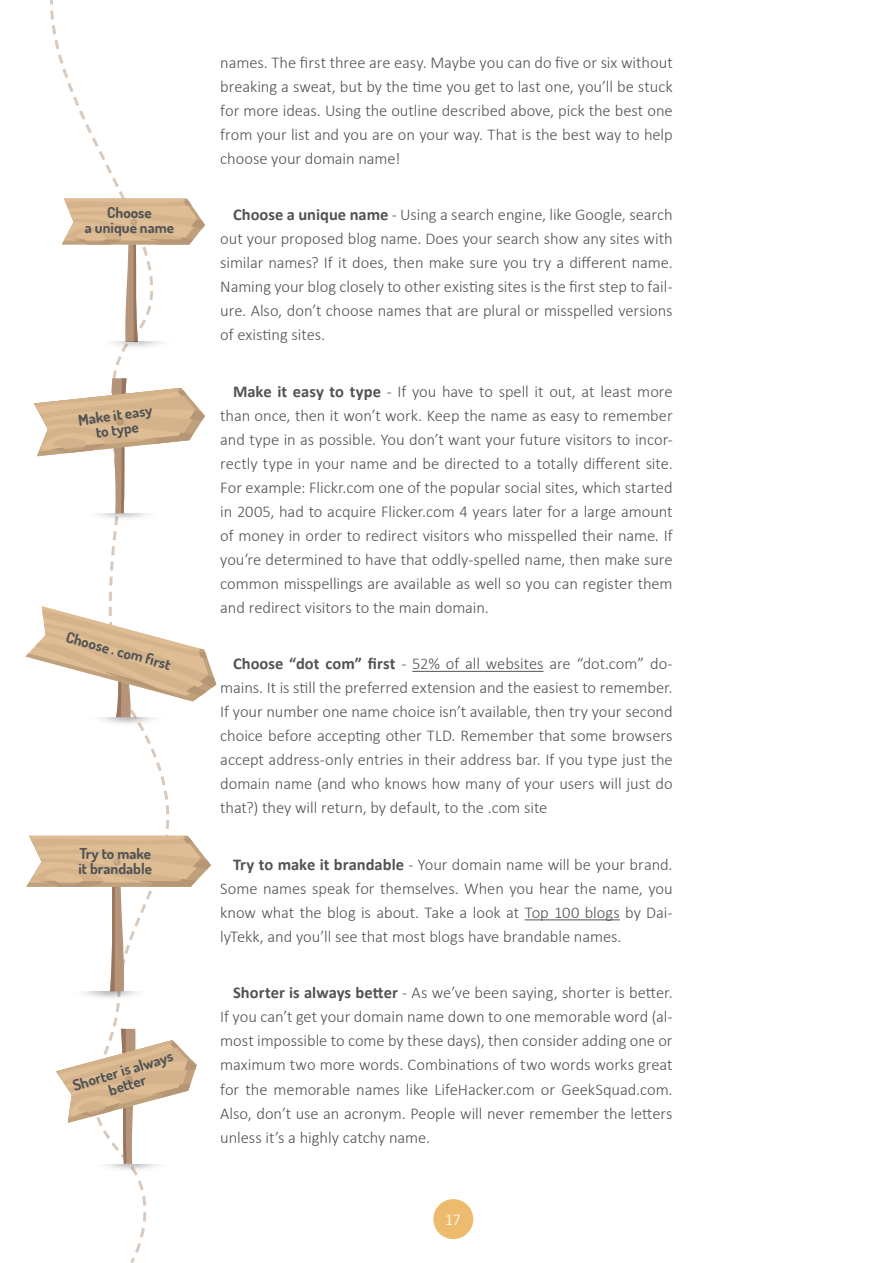
<style>
.page{position:relative;width:893px;height:1263px;background:#fff}
.page>*{position:absolute;margin:0;border:0;box-sizing:border-box;transform-origin:0 0}
.t1{font:300 16.5px/24px "Calibri";letter-spacing:-.005em;color:#515254;text-align:justify}
.t2{font:300 16.5px "Calibri";color:#fff}
.t3{font:700 15px/15px "Dosis";color:#515254;text-align:center}
.s1{font-weight:700}
</style>
<div class="page">
<div style="left:433px;top:1199px;width:40px;height:40px;background:#ecbb6e;border-radius:50%"></div>
<svg style="left:56px;top:1003px;width:141px;height:250px"></svg>
<svg style="left:25px;top:525px;width:191px;height:466px"></svg>
<div style="left:120px;top:651px;width:6px;height:7px;background:#d4b38c;border-radius:2px"></div>
<svg style="left:34px;top:4px;width:171px;height:509px"></svg>
<hr style="left:412px;top:671px;width:131px;height:1px;background:#515254">
<hr style="left:525px;top:919px;width:95px;height:1px;background:#515254">
<img style="left:85px;top:1164px;width:94px;height:11px">
<img style="left:84px;top:991px;width:54px;height:7px">
<img style="left:80px;top:717px;width:95px;height:11px">
<img style="left:98px;top:513px;width:49px;height:11px">
<img style="left:89px;top:342px;width:95px;height:11px">
<p class="t3" style="left:85px;top:205px;width:91px">Choose<br>a unique name</p>
<p class="t3" style="left:77px;top:412px;width:76px;rotate:-8deg">Make it easy to type</p>
<p class="t3" style="left:69px;top:629px;width:109px;rotate:15deg">Choose . com fi rst</p>
<p class="t3" style="left:78px;top:846px;width:75px;text-align:left">Try to make it brandable</p>
<p class="t3" style="left:71px;top:1078px;width:105px;rotate:-17deg">Shorter is always better</p>
<p class="t1" style="left:220px;top:50px;width:454px">names. The first three are easy. Maybe you can do five or six without breaking a sweat, but by the time you get to last one, you’ll be stuck for more ideas. Using the outline described above, pick the best one from your list and you are on your way. That is the best way to help choose your domain name!</p>
<p class="t1" style="left:220px;top:203px;width:454px;text-indent:13px"><span class="s1">Choose a unique name</span> - Using a search engine, like Google, search out your proposed blog name. Does your search show any sites with similar names? If it does, then make sure you try a different name.<br>Naming your blog closely to other existing sites is the first step to fail&shy;ure. Also, don’t choose names that are plural or misspelled versions of existing sites.</p>
<p class="t1" style="left:220px;top:379px;width:454px;text-indent:13px"><span class="s1">Make it easy to type</span> - If you have to spell it out, at least more than once, then it won’t work. Keep the name as easy to remember and type in as possible. You don’t want your future visitors to incor&shy;rectly type in your name and be directed to a totally different site.<br>For example: Flickr.com one of the popular social sites, which started in 2005, had to acquire Flicker.com 4 years later for a large amount of money in order to redirect visitors who misspelled their name. If you’re determined to have that oddly-spelled name, then make sure common misspellings are available as well so you can register them and redirect visitors to the main domain.</p>
<p class="t1" style="left:220px;top:652px;width:454px;text-indent:13px"><span class="s1">Choose “dot com” first</span> - 52% of all websites are “dot.com” do&shy;mains. It is still the preferred extension and the easiest to remember.<br>If your number one name choice isn’t available, then try your second choice before accepting other TLD. Remember that some browsers accept address-only entries in their address bar. If you type just the domain name (and who knows how many of your users will just do that?) they will return, by default, to the .com site</p>
<p class="t1" style="left:220px;top:852px;width:454px;text-indent:13px"><span class="s1">Try to make it brandable</span> - Your domain name will be your brand.<br>Some names speak for themselves. When you hear the name, you know what the blog is about. Take a look at Top 100 blogs by Dai&shy;lyTekk, and you’ll see that most blogs have brandable names.</p>
<p class="t1" style="left:220px;top:981px;width:454px;text-indent:13px"><span class="s1">Shorter is always better</span> - As we’ve been saying, shorter is better.<br>If you can’t get your domain name down to one memorable word (al&shy;most impossible to come by these days), then consider adding one or maximum two more words. Combinations of two words works great for the memorable names like LifeHacker.com or GeekSquad.com.<br>Also, don’t use an acronym. People will never remember the letters unless it’s a highly catchy name.</p>
<p class="t2" style="left:445px;top:1209px;width:18px">17</p>
</div>
